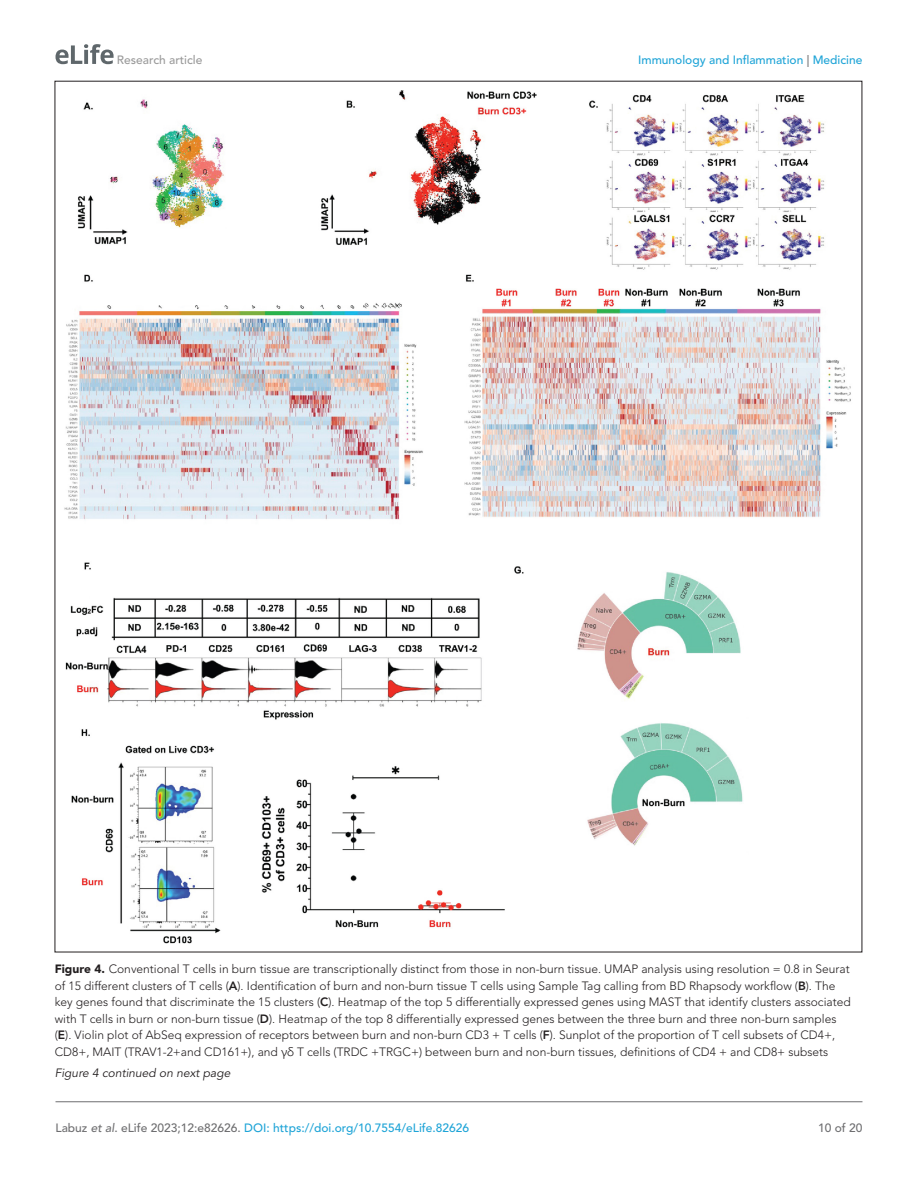
<style>
.page{position:relative;width:918px;height:1188px;background:#fff}
.page>*{position:absolute;margin:0;border:0;box-sizing:border-box;transform-origin:0 0}
.t1{font:300 12px/16.5px "Avenir LT Std";color:#231f20}
.t2{font:500 12px "Avenir LT Std";color:#1ea4d7}
.t3{font:italic 12px "Avenir LT Std";color:#231f20}
.t4{font:500 12px "Avenir LT Std";color:#9a9a9a}
.t5{font:500 12px "Avenir LT Std";color:#6e6e70}
.s1{color:#6e6e70}
.s2{font-weight:900}
.s3{font-weight:800}
.s4{font-family:"Segoe UI"}
.s5{font-style:italic;color:#6e6e70}
</style>
<div class="page">
<svg style="left:56px;top:44px;width:58px;height:20px"></svg>
<hr style="left:56px;top:1101px;width:806px;height:1px;background:#6e6e70">
<img style="left:64px;top:90px;width:787px;height:853px">
<p class="t4" style="left:117px;top:53px;width:87px">Research article</p>
<p class="t2" style="left:638px;top:53px;width:226px">Immunology and Inflammation <span class="s1">|</span> Medicine</p>
<p class="t1" style="left:55px;top:961px;width:798px"><span class="s2">Figure 4.</span> Conventional T cells in burn tissue are transcriptionally distinct from those in non-burn tissue. UMAP analysis using resolution = 0.8 in Seurat of 15 different clusters of T cells (<span class="s3">A</span>). Identification of burn and non-burn tissue T cells using Sample Tag calling from BD Rhapsody workflow (<span class="s3">B</span>). The key genes found that discriminate the 15 clusters (<span class="s3">C</span>). Heatmap of the top 5 differentially expressed genes using MAST that identify clusters associated with T cells in burn or non-burn tissue (<span class="s3">D</span>). Heatmap of the top 8 differentially expressed genes between the three burn and three non-burn samples (<span class="s3">E</span>). Violin plot of AbSeq expression of receptors between burn and non-burn CD3 + T cells (<span class="s3">F</span>). Sunplot of the proportion of T cell subsets of CD4+, CD8+, MAIT (TRAV1-2+and CD161+), and <span class="s4">γδ</span> T cells (TRDC +TRGC+) between burn and non-burn tissues, definitions of CD4 + and CD8+ subsets</p>
<p class="t3" style="left:55px;top:1066px;width:177px">Figure 4 continued on next page</p>
<p class="t2" style="left:56px;top:1121px;width:415px"><span class="s1">Labuz</span> <span class="s5">et al</span><span class="s1">. eLife 2023;12:e82626.</span> DOI: https://doi.org/10.7554/eLife.82626</p>
<p class="t5" style="left:818px;top:1121px;width:46px">10 of 20</p>
</div>
